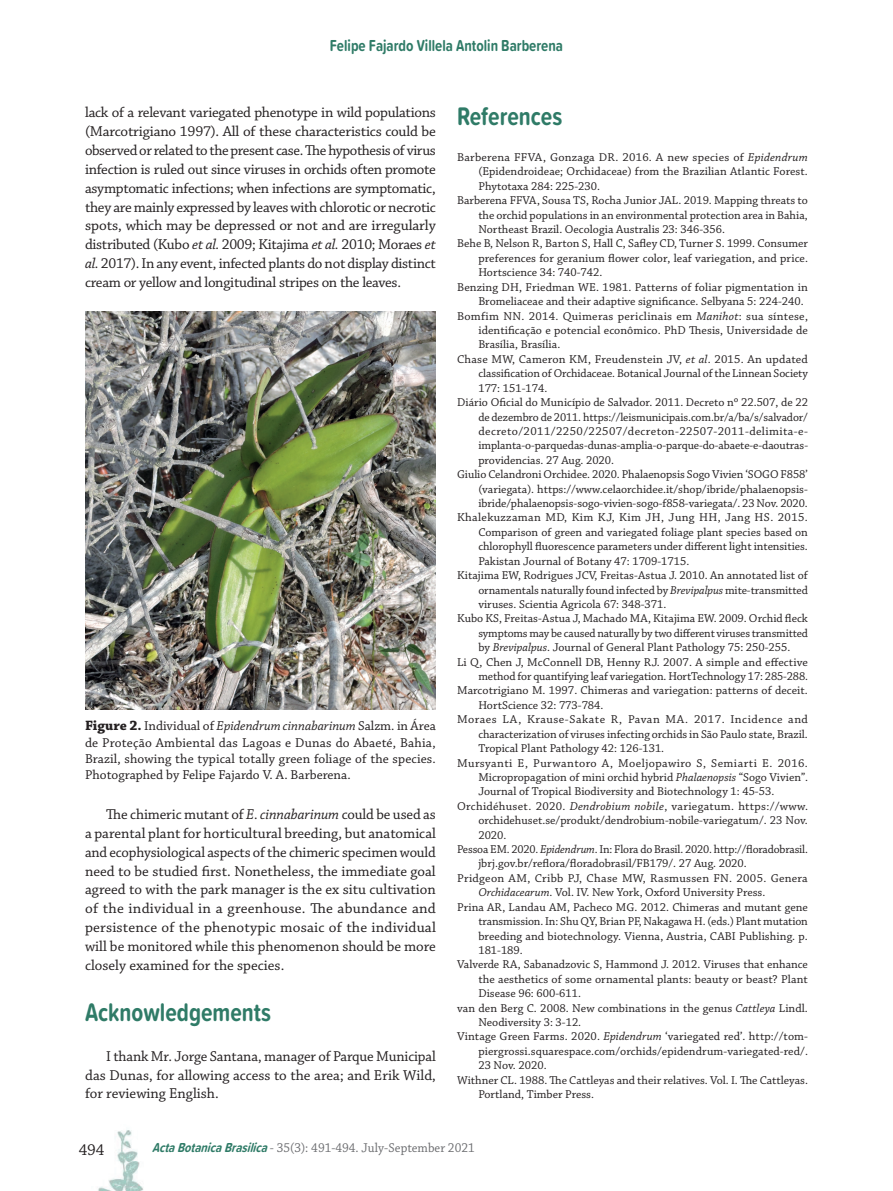
<style>
.page{position:relative;width:893px;height:1191px;background:#fff}
.page>*{position:absolute;margin:0;border:0;box-sizing:border-box;transform-origin:0 0}
.t1{font:700 26.4px "Proxima Soft Cond";color:#2f7b67;scale:.91 1}
.t2{font:700 16.5px "Proxima Soft Cond";color:#2f7b67;scale:.91 1}
.t3{font:16.5px "Chaparral Pro";color:#231f20}
.t4{font:15px/18.8px "Chaparral Pro";color:#231f20;text-align:justify}
.t5{font:13.5px/16.2px "Chaparral Pro";color:#231f20;text-align:justify}
.t6{font:13.5px "Chaparral Pro";color:#6c6d70;scale:.95 1}
.t7{font:12px "Chaparral Pro";color:#231f20}
.t8{font:12px "Chaparral Pro";letter-spacing:.02em;color:#231f20}
.t9{font:12px "Chaparral Pro";letter-spacing:.035em;color:#231f20}
.t10{font:12px "Chaparral Pro";letter-spacing:.04em;color:#231f20}
.t11{font:12px "Chaparral Pro";letter-spacing:.025em;color:#231f20}
.s1{font-style:italic}
.s2{font-weight:700;font-size:14.25px}
.s3{font-family:"Proxima Soft Cond";font-weight:700;font-style:italic;color:#2f7b67}
</style>
<div class="page">
<img style="left:98px;top:1130px;width:45px;height:61px">
<img style="left:85px;top:312px;width:351px;height:397px">
<h2 class="t2" style="left:330px;top:33px;width:258px">Felipe Fajardo Villela Antolin Barberena</h2>
<p class="t4" style="left:85px;top:104px;width:352px">lack of a relevant variegated phenotype in wild populations (Marcotrigiano 1997). All of these characteristics could be observed or related to the present case. The hypothesis of virus infection is ruled out since viruses in orchids often promote asymptomatic infections; when infections are symptomatic, they are mainly expressed by leaves with chlorotic or necrotic spots, which may be depressed or not and are irregularly distributed (Kubo <span class="s1">et al.</span> 2009; Kitajima <span class="s1">et al.</span> 2010; Moraes <span class="s1">et al.</span> 2017). In any event, infected plants do not display distinct cream or yellow and longitudinal stripes on the leaves.</p>
<p class="t5" style="left:85px;top:718px;width:352px"><span class="s2">Figure 2.</span> Individual of <span class="s1">Epidendrum cinnabarinum</span> Salzm. in Área de Proteção Ambiental das Lagoas e Dunas do Abaeté, Bahia, Brazil, showing the typical totally green foliage of the species.<br>Photographed by Felipe Fajardo V. A. Barberena.</p>
<p class="t4" style="left:85px;top:805px;width:352px;text-indent:21px">The chimeric mutant of <span class="s1">E. cinnabarinum</span> could be used as a parental plant for horticultural breeding, but anatomical and ecophysiological aspects of the chimeric specimen would need to be studied first. Nonetheless, the immediate goal agreed to with the park manager is the ex situ cultivation of the individual in a greenhouse. The abundance and persistence of the phenotypic mosaic of the individual will be monitored while this phenomenon should be more closely examined for the species.</p>
<h1 class="t1" style="left:85px;top:992px;width:206px">Acknowledgements</h1>
<p class="t4" style="left:85px;top:1047px;width:352px;text-indent:21px">I thank Mr. Jorge Santana, manager of Parque Municipal das Dunas, for allowing access to the area; and Erik Wild, for reviewing English.</p>
<h1 class="t1" style="left:457px;top:97px;width:117px">References</h1>
<p class="t8" style="left:457px;top:150px;width:352px">Barberena FFVA, Gonzaga DR. 2016. A new species of <span class="s1">Epidendrum</span></p>
<p class="t7" style="left:478px;top:165px;width:331px">(Epidendroideae; Orchidaceae) from the Brazilian Atlantic Forest.</p>
<p class="t7" style="left:478px;top:179px;width:123px">Phytotaxa 284: 225-230.</p>
<p class="t7" style="left:457px;top:194px;width:352px">Barberena FFVA, Sousa TS, Rocha Junior JAL. 2019. Mapping threats to</p>
<p class="t7" style="left:478px;top:208px;width:331px">the orchid populations in an environmental protection area in Bahia,</p>
<p class="t7" style="left:478px;top:223px;width:248px">Northeast Brazil. Oecologia Australis 23: 346-356.</p>
<p class="t7" style="left:457px;top:237px;width:352px">Behe B, Nelson R, Barton S, Hall C, Safley CD, Turner S. 1999. Consumer</p>
<p class="t7" style="left:478px;top:251px;width:331px">preferences for geranium flower color, leaf variegation, and price.</p>
<p class="t7" style="left:478px;top:266px;width:125px">Hortscience 34: 740-742.</p>
<p class="t7" style="left:457px;top:280px;width:352px">Benzing DH, Friedman WE. 1981. Patterns of foliar pigmentation in</p>
<p class="t7" style="left:478px;top:295px;width:327px">Bromeliaceae and their adaptive significance. Selbyana 5: 224-240.</p>
<p class="t8" style="left:457px;top:309px;width:352px">Bomfim NN. 2014. Quimeras periclinais em <span class="s1">Manihot</span>: sua síntese,</p>
<p class="t7" style="left:478px;top:323px;width:331px">identificação e potencial econômico. PhD Thesis, Universidade de</p>
<p class="t7" style="left:478px;top:338px;width:83px">Brasília, Brasília.</p>
<p class="t7" style="left:457px;top:352px;width:352px">Chase MW, Cameron KM, Freudenstein JV, <span class="s1">et al</span>. 2015. An updated</p>
<p class="t7" style="left:478px;top:367px;width:331px">classification of Orchidaceae. Botanical Journal of the Linnean Society</p>
<p class="t7" style="left:478px;top:381px;width:70px">177: 151-174.</p>
<p class="t7" style="left:457px;top:395px;width:352px">Diário Oficial do Município de Salvador. 2011. Decreto nº 22.507, de 22</p>
<p class="t7" style="left:478px;top:410px;width:331px">de dezembro de 2011. https://leismunicipais.com.br/a/ba/s/salvador/</p>
<p class="t9" style="left:478px;top:424px;width:331px">decreto/2011/2250/22507/decreton-22507-2011-delimita-e-</p>
<p class="t7" style="left:478px;top:439px;width:331px">implanta-o-parquedas-dunas-amplia-o-parque-do-abaete-e-daoutras-</p>
<p class="t7" style="left:478px;top:453px;width:137px">providencias. 27 Aug. 2020.</p>
<p class="t7" style="left:457px;top:468px;width:352px">Giulio Celandroni Orchidee. 2020. Phalaenopsis Sogo Vivien ‘SOGO F858’</p>
<p class="t7" style="left:478px;top:482px;width:331px">(variegata). https://www.celaorchidee.it/shop/ibride/phalaenopsis-</p>
<p class="t7" style="left:478px;top:496px;width:331px">ibride/phalaenopsis-sogo-vivien-sogo-f858-variegata/. 23 Nov. 2020.</p>
<p class="t11" style="left:457px;top:511px;width:352px">Khalekuzzaman MD, Kim KJ, Kim JH, Jung HH, Jang HS. 2015.</p>
<p class="t7" style="left:478px;top:525px;width:331px">Comparison of green and variegated foliage plant species based on</p>
<p class="t7" style="left:478px;top:540px;width:331px">chlorophyll fluorescence parameters under different light intensities.</p>
<p class="t7" style="left:478px;top:554px;width:213px">Pakistan Journal of Botany 47: 1709-1715.</p>
<p class="t7" style="left:457px;top:568px;width:352px">Kitajima EW, Rodrigues JCV, Freitas-Astua J. 2010. An annotated list of</p>
<p class="t7" style="left:478px;top:583px;width:331px">ornamentals naturally found infected by <span class="s1">Brevipalpus</span> mite-transmitted</p>
<p class="t7" style="left:478px;top:597px;width:189px">viruses. Scientia Agricola 67: 348-371.</p>
<p class="t7" style="left:457px;top:612px;width:352px">Kubo KS, Freitas-Astua J, Machado MA, Kitajima EW. 2009. Orchid fleck</p>
<p class="t7" style="left:478px;top:626px;width:331px">symptoms may be caused naturally by two different viruses transmitted</p>
<p class="t7" style="left:478px;top:641px;width:314px">by <span class="s1">Brevipalpus</span>. Journal of General Plant Pathology 75: 250-255.</p>
<p class="t7" style="left:457px;top:655px;width:352px">Li Q, Chen J, McConnell DB, Henny RJ. 2007. A simple and effective</p>
<p class="t7" style="left:478px;top:669px;width:331px">method for quantifying leaf variegation. HortTechnology 17: 285-288.</p>
<p class="t7" style="left:457px;top:684px;width:352px">Marcotrigiano M. 1997. Chimeras and variegation: patterns of deceit.</p>
<p class="t7" style="left:478px;top:698px;width:127px">HortScience 32: 773-784.</p>
<p class="t10" style="left:457px;top:713px;width:352px">Moraes LA, Krause-Sakate R, Pavan MA. 2017. Incidence and</p>
<p class="t7" style="left:478px;top:727px;width:331px">characterization of viruses infecting orchids in São Paulo state, Brazil.</p>
<p class="t7" style="left:478px;top:741px;width:187px">Tropical Plant Pathology 42: 126-131.</p>
<p class="t9" style="left:457px;top:756px;width:352px">Mursyanti E, Purwantoro A, Moeljopawiro S, Semiarti E. 2016.</p>
<p class="t7" style="left:478px;top:770px;width:331px">Micropropagation of mini orchid hybrid <span class="s1">Phalaenopsis</span> “Sogo Vivien”.</p>
<p class="t7" style="left:478px;top:785px;width:297px">Journal of Tropical Biodiversity and Biotechnology 1: 45-53.</p>
<p class="t8" style="left:457px;top:799px;width:352px">Orchidéhuset. 2020. <span class="s1">Dendrobium nobile</span>, variegatum. https://www.</p>
<p class="t7" style="left:478px;top:813px;width:331px">orchidehuset.se/produkt/dendrobium-nobile-variegatum/. 23 Nov.</p>
<p class="t7" style="left:478px;top:828px;width:30px">2020.</p>
<p class="t7" style="left:457px;top:842px;width:352px">Pessoa EM. 2020. <span class="s1">Epidendrum</span>. In: Flora do Brasil. 2020. http://floradobrasil.</p>
<p class="t7" style="left:478px;top:857px;width:270px">jbrj.gov.br/reflora/floradobrasil/FB179/. 27 Aug. 2020.</p>
<p class="t8" style="left:457px;top:871px;width:352px">Pridgeon AM, Cribb PJ, Chase MW, Rasmussen FN. 2005. Genera</p>
<p class="t7" style="left:478px;top:886px;width:289px"><span class="s1">Orchidacearum</span>. Vol. IV. New York, Oxford University Press.</p>
<p class="t7" style="left:457px;top:900px;width:352px">Prina AR, Landau AM, Pacheco MG. 2012. Chimeras and mutant gene</p>
<p class="t7" style="left:478px;top:914px;width:331px">transmission. In: Shu QY, Brian PF, Nakagawa H. (eds.) Plant mutation</p>
<p class="t7" style="left:478px;top:929px;width:331px">breeding and biotechnology. Vienna, Austria, CABI Publishing. p.</p>
<p class="t7" style="left:478px;top:943px;width:46px">181-189.</p>
<p class="t7" style="left:457px;top:958px;width:352px">Valverde RA, Sabanadzovic S, Hammond J. 2012. Viruses that enhance</p>
<p class="t7" style="left:478px;top:972px;width:331px">the aesthetics of some ornamental plants: beauty or beast? Plant</p>
<p class="t7" style="left:478px;top:986px;width:104px">Disease 96: 600-611.</p>
<p class="t7" style="left:457px;top:1001px;width:352px">van den Berg C. 2008. New combinations in the genus <span class="s1">Cattleya</span> Lindl.</p>
<p class="t7" style="left:478px;top:1015px;width:104px">Neodiversity 3: 3-12.</p>
<p class="t7" style="left:457px;top:1030px;width:352px">Vintage Green Farms. 2020. <span class="s1">Epidendrum</span> ‘variegated red’. http://tom-</p>
<p class="t7" style="left:478px;top:1044px;width:331px">piergrossi.squarespace.com/orchids/epidendrum-variegated-red/.</p>
<p class="t7" style="left:478px;top:1058px;width:70px">23 Nov. 2020.</p>
<p class="t7" style="left:457px;top:1073px;width:352px">Withner CL. 1988. The Cattleyas and their relatives. Vol. I. The Cattleyas.</p>
<p class="t7" style="left:478px;top:1087px;width:117px">Portland, Timber Press.</p>
<h2 class="t3" style="left:79px;top:1141px;width:27px">494</h2>
<p class="t6" style="left:152px;top:1140px;width:341px"><span class="s3">ActaBotanicaBrasilica</span>- 35(3): 491-494. July-September 2021</p>
</div>
